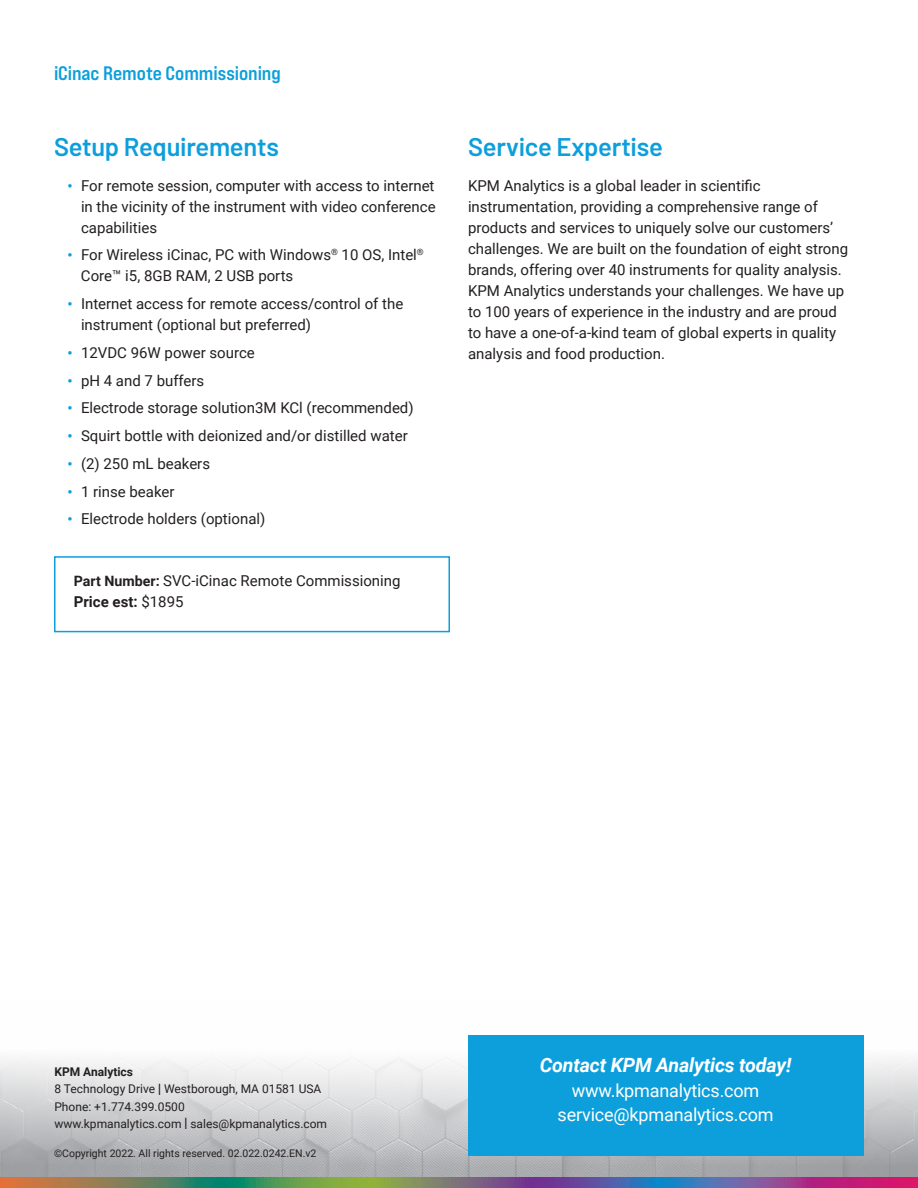
<style>
.page{position:relative;width:918px;height:1188px;background:#fff}
.page>*{position:absolute;margin:0;border:0;box-sizing:border-box;transform-origin:0 0}
.t1{font:600 25.5px "Barlow";letter-spacing:-.01em;color:#0c9fdc}
.t2{font:italic 700 19.65px "Roboto";letter-spacing:-.01em;color:#fff}
.t3{font:19.5px "Bebas Neue Pro Exp Bd";letter-spacing:-.005em;color:#0c9fdc}
.t4{font:18px/24.6px "Roboto";letter-spacing:-.01em;color:#fff;text-align:center}
.t5{font:15px/21px "Roboto";color:#231f20}
.t6{font:12px/17.2px "Roboto";color:#231f20}
.t7{font:10.5px "Roboto";color:#231f20}
.s1{font-weight:700;font-size:14.25px;color:#0c9fdc}
.s2{font-weight:700;font-size:14.25px}
.s3{font-weight:700}
.s4{font-size:15px}
</style>
<div class="page">
<img style="left:0;top:1035px;width:918px;height:143px">
<svg style="left:0;top:1178px;width:918px;height:10px;background:#776b76"></svg>
<div style="left:468px;top:1036px;width:396px;height:120px;background:#0c9fdc"></div>
<div style="left:54px;top:556px;width:396px;height:76px;border:2px solid #0c9fdc"></div>
<h3 class="t3" style="left:54px;top:61px;width:228px">iCinac Remote Commissioning</h3>
<h1 class="t1" style="left:54px;top:128px;width:226px">Setup Requirements</h1>
<p class="t5" style="left:81px;top:174px;width:356px;text-align:justify;text-indent:-14px"><span class="s1">•</span> For remote session, computer with access to internet in the vicinity of the instrument with video conference capabilities</p>
<p class="t5" style="left:81px;top:244px;width:344px;text-indent:-13px"><span class="s1">•</span> For Wireless iCinac, PC with Windows<sup>®</sup> 10 OS, Intel<sup>®<br></sup>Core™ i5, 8GB RAM, 2 USB ports</p>
<p class="t5" style="left:81px;top:293px;width:324px;text-indent:-14px"><span class="s1">•</span> Internet access for remote access/control of the instrument (optional but preferred)</p>
<p class="t5" style="left:68px;top:342px;width:189px"><span class="s1">•</span> 12VDC 96W power source</p>
<p class="t5" style="left:68px;top:369px;width:138px"><span class="s1">•</span> pH 4 and 7 buffers</p>
<p class="t5" style="left:68px;top:397px;width:348px"><span class="s1">•</span> Electrode storage solution3M KCl (recommended)</p>
<p class="t5" style="left:68px;top:425px;width:342px"><span class="s1">•</span> Squirt bottle with deionized and/or distilled water</p>
<p class="t5" style="left:68px;top:453px;width:144px"><span class="s1">•</span> (2) 250 mL beakers</p>
<p class="t5" style="left:68px;top:480px;width:109px"><span class="s1">•</span> 1 rinse beaker</p>
<p class="t5" style="left:68px;top:508px;width:199px"><span class="s1">•</span> Electrode holders (optional)</p>
<p class="t5" style="left:74px;top:570px;width:328px"><span class="s2">Part Number:</span> SVC-iCinac Remote Commissioning<br><span class="s3">Price est:</span> $1895</p>
<h1 class="t1" style="left:468px;top:128px;width:196px">Service Expertise</h1>
<p class="t5" style="left:468px;top:174px;width:382px">KPM Analytics is a global leader in scientific instrumentation, providing a comprehensive range of products and services to uniquely solve our customers’ challenges. We are built on the foundation of eight strong brands, offering over 40 instruments for quality analysis.<br>KPM Analytics understands your challenges. We have up to 100 years of experience in the industry and are proud to have a one-of-a-kind team of global experts in quality analysis and food production.</p>
<p class="t6" style="left:54px;top:1063px;width:274px"><span class="s3">KPM Analytics<br></span>8 Technology Drive <span class="s4">l</span> Westborough, MA 01581 USA Phone: +1.774.399.0500<br>www.kpmanalytics.com <span class="s4">l</span> sales@kpmanalytics.com</p>
<p class="t7" style="left:54px;top:1146px;width:264px">©Copyright 2022. All rights reserved. 02.022.0242.EN.v2</p>
<h2 class="t2" style="left:540px;top:1051px;width:253px">Contact KPM Analytics today!</h2>
<p class="t4" style="left:558px;top:1077px;width:217px">www.kpmanalytics.com service@kpmanalytics.com</p>
</div>
